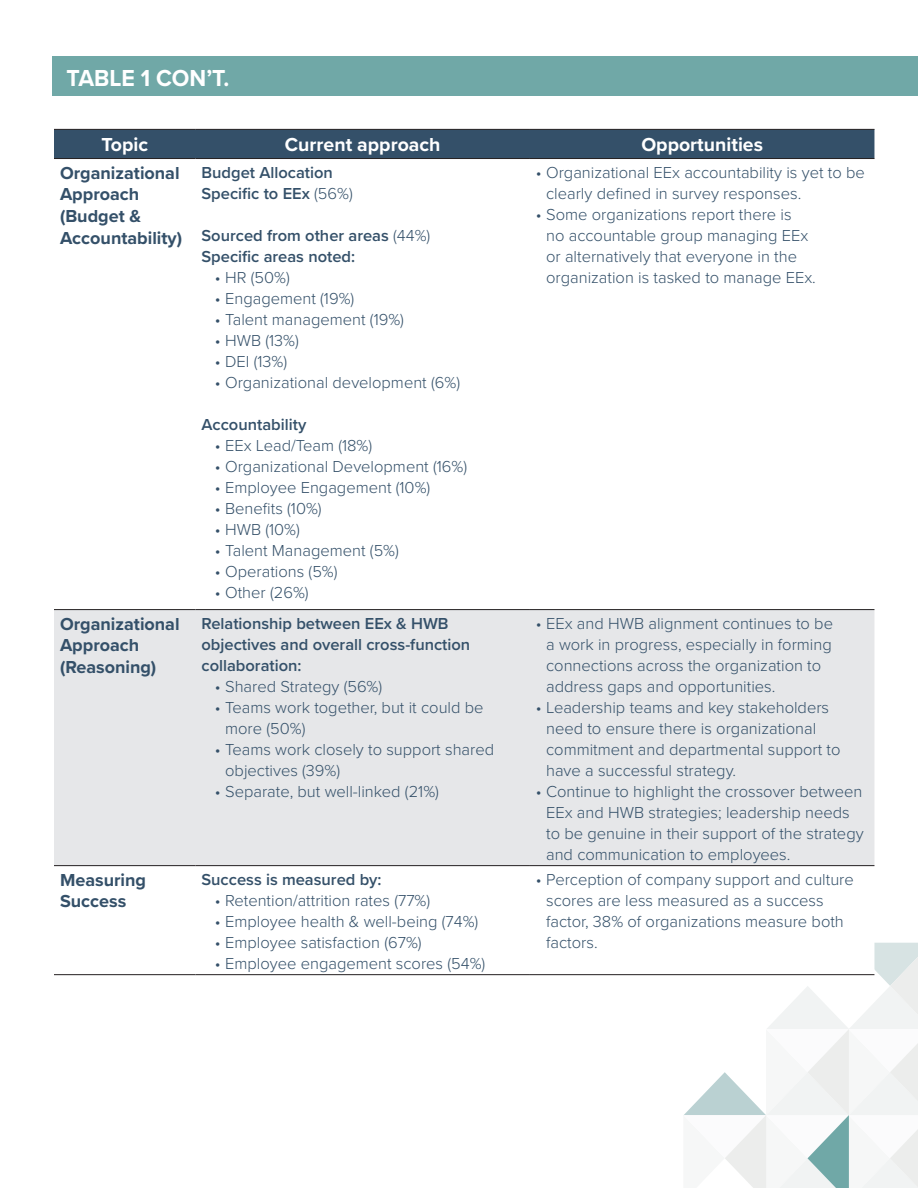
<style>
.page{position:relative;width:918px;height:1188px;background:#fff}
.page>*{position:absolute;margin:0;border:0;box-sizing:border-box;transform-origin:0 0}
.t1{font:700 24px "Proxima Nova";color:#fff;scale:.96 1}
.t2{font:700 19.5px "Proxima Nova";color:#fff}
.t3{font:700 18px/21.6px "Proxima Nova";color:#345069}
.t4{font:300 16.5px/21px "Proxima Nova";color:#345069}
.t5{font:600 16.5px/21px "Proxima Nova";color:#345069}
.s1{font-weight:300}
</style>
<div class="page">
<svg style="left:683px;top:943px;width:235px;height:245px"></svg>
<div style="left:54px;top:130px;width:820px;height:28px;background:#345069"></div>
<svg style="left:54px;top:866px;width:820px;height:108px"></svg>
<div style="left:54px;top:610px;width:820px;height:255px;background:#e6e7e9"></div>
<hr style="left:54px;top:129px;width:141px;height:1px;background:#231f20">
<hr style="left:195px;top:129px;width:335px;height:1px;background:#231f20">
<hr style="left:530px;top:129px;width:344px;height:1px;background:#231f20">
<hr style="left:54px;top:158px;width:141px;height:1px;background:#231f20">
<hr style="left:195px;top:158px;width:335px;height:1px;background:#231f20">
<hr style="left:530px;top:158px;width:344px;height:1px;background:#231f20">
<hr style="left:54px;top:609px;width:141px;height:1px;background:#231f20">
<hr style="left:195px;top:609px;width:335px;height:1px;background:#231f20">
<hr style="left:530px;top:609px;width:344px;height:1px;background:#231f20">
<hr style="left:54px;top:865px;width:141px;height:1px;background:#231f20">
<hr style="left:195px;top:865px;width:335px;height:1px;background:#231f20">
<hr style="left:530px;top:865px;width:344px;height:1px;background:#231f20">
<hr style="left:54px;top:974px;width:141px;height:1px;background:#231f20">
<hr style="left:195px;top:974px;width:335px;height:1px;background:#231f20">
<hr style="left:530px;top:974px;width:344px;height:1px;background:#231f20">
<div style="left:53px;top:57px;width:865px;height:39px;background:#70a8a7"></div>
<h1 class="t1" style="left:66px;top:60px;width:171px">TABLE 1 CON’T.</h1>
<p class="t2" style="left:101px;top:130px;width:48px">Topic</p>
<p class="t2" style="left:285px;top:130px;width:157px">Current approach</p>
<p class="t2" style="left:641px;top:130px;width:123px">Opportunities</p>
<p class="t3" style="left:60px;top:162px;width:124px">Organizational<br>Approach (Budget &amp;<br>Accountability)</p>
<p class="t5" style="left:201px;top:161px;width:153px">Budget Allocation<br>Specific to EEx <span class="s1">(56%)</span></p>
<p class="t4" style="left:546px;top:161px;width:320px;text-indent:-10px">• Organizational EEx accountability is yet to be clearly defined in survey responses.</p>
<p class="t4" style="left:546px;top:203px;width:271px;text-indent:-10px">• Some organizations report there is<br>no accountable group managing EEx or alternatively that everyone in the organization is tasked to manage EEx.</p>
<p class="t5" style="left:201px;top:224px;width:230px">Sourced from other areas <span class="s1">(44%)<br></span>Specific areas noted:</p>
<p class="t4" style="left:215px;top:266px;width:76px">• HR (50%)</p>
<p class="t4" style="left:215px;top:287px;width:141px">• Engagement (19%)</p>
<p class="t4" style="left:215px;top:308px;width:191px">• Talent management (19%)</p>
<p class="t4" style="left:215px;top:329px;width:85px">• HWB (13%)</p>
<p class="t4" style="left:215px;top:350px;width:74px">• DEI (13%)</p>
<p class="t4" style="left:215px;top:371px;width:247px">• Organizational development (6%)</p>
<p class="t5" style="left:201px;top:413px;width:106px">Accountability</p>
<p class="t4" style="left:215px;top:434px;width:159px">• EEx Lead/Team (18%)</p>
<p class="t4" style="left:215px;top:455px;width:254px">• Organizational Development (16%)</p>
<p class="t4" style="left:215px;top:476px;width:217px">• Employee Engagement (10%)</p>
<p class="t4" style="left:215px;top:497px;width:108px">• Benefits (10%)</p>
<p class="t4" style="left:215px;top:518px;width:86px">• HWB (10%)</p>
<p class="t4" style="left:215px;top:539px;width:185px">• Talent Management (5%)</p>
<p class="t4" style="left:215px;top:560px;width:124px">• Operations (5%)</p>
<p class="t4" style="left:215px;top:581px;width:95px">• Other (26%)</p>
<p class="t3" style="left:60px;top:613px;width:121px">Organizational<br>Approach (Reasoning)</p>
<p class="t5" style="left:201px;top:612px;width:270px">Relationship between EEx &amp; HWB objectives and overall cross-function collaboration:</p>
<p class="t4" style="left:215px;top:675px;width:169px">• Shared Strategy (56%)</p>
<p class="t4" style="left:225px;top:696px;width:260px;text-indent:-10px">• Teams work together, but it could be more (50%)</p>
<p class="t4" style="left:225px;top:738px;width:271px;text-indent:-10px">• Teams work closely to support shared objectives (39%)</p>
<p class="t4" style="left:215px;top:780px;width:226px">• Separate, but well-linked (21%)</p>
<p class="t3" style="left:60px;top:869px;width:88px">Measuring<br>Success</p>
<p class="t5" style="left:201px;top:868px;width:182px">Success is measured by:</p>
<p class="t4" style="left:215px;top:889px;width:217px">• Retention/attrition rates (77%)</p>
<p class="t4" style="left:215px;top:910px;width:265px">• Employee health &amp; well-being (74%)</p>
<p class="t4" style="left:215px;top:931px;width:208px">• Employee satisfaction (67%)</p>
<p class="t4" style="left:215px;top:952px;width:272px">• Employee engagement scores (54%)</p>
<p class="t4" style="left:546px;top:612px;width:288px;text-indent:-10px">• EEx and HWB alignment continues to be a work in progress, especially in forming connections across the organization to address gaps and opportunities.</p>
<p class="t4" style="left:546px;top:696px;width:296px;text-indent:-10px">• Leadership teams and key stakeholders need to ensure there is organizational commitment and departmental support to have a successful strategy.</p>
<p class="t4" style="left:546px;top:780px;width:319px;text-indent:-10px">• Continue to highlight the crossover between EEx and HWB strategies; leadership needs to be genuine in their support of the strategy and communication to employees.</p>
<p class="t4" style="left:546px;top:868px;width:309px;text-indent:-10px">• Perception of company support and culture scores are less measured as a success factor, 38% of organizations measure both factors.</p>
</div>
